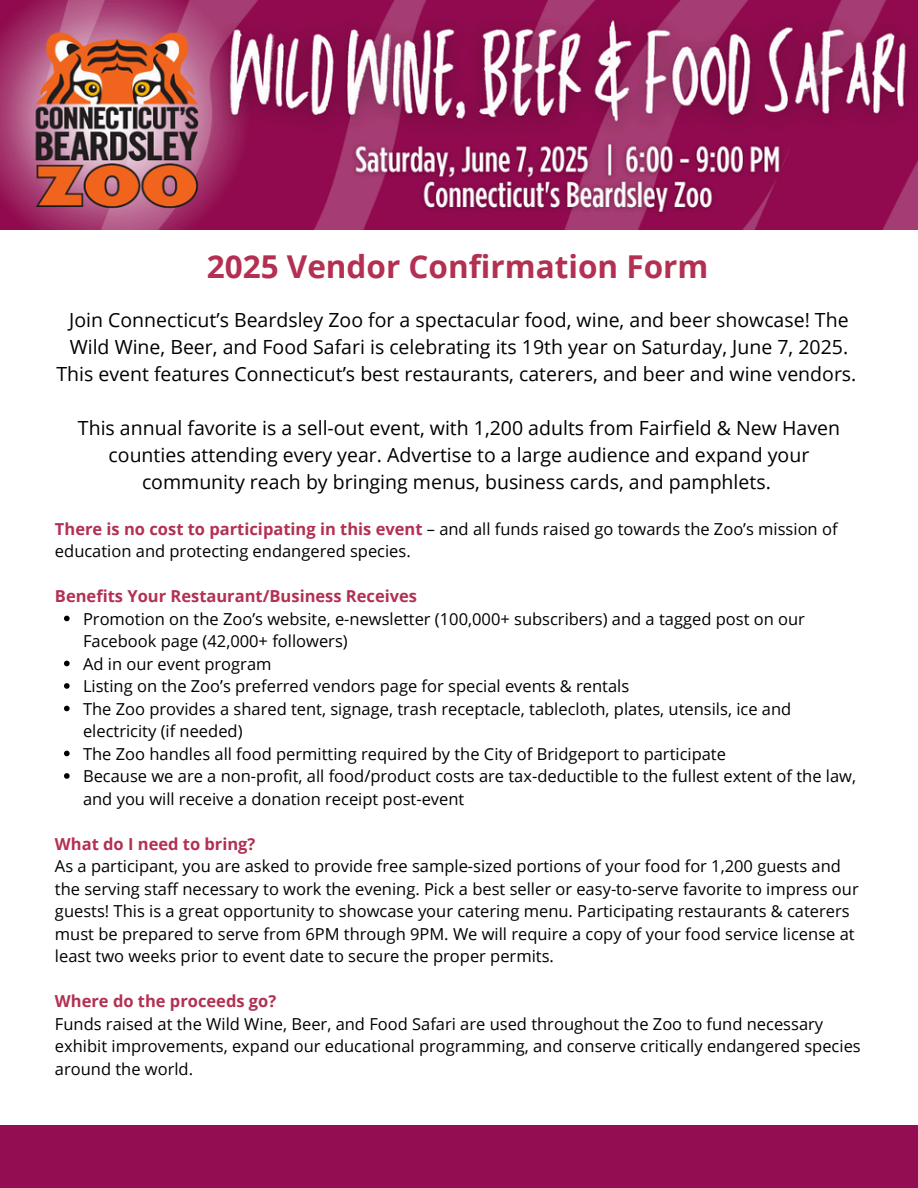
<style>
.page{position:relative;width:918px;height:1188px;background:#fff}
.page>*{position:absolute;margin:0;border:0;box-sizing:border-box;transform-origin:0 0}
.t1{font:700 31.5px "Open Sans";color:#b33052}
.t2{font:19.5px/27px "Open Sans";color:#000;text-align:center}
.t3{font:16.5px/22.5px "Open Sans";color:#000}
.t4{font:700 16.5px "Open Sans";color:#b33052}
.s1{font-weight:700;color:#b33052}
</style>
<div class="page">
<div style="left:0;top:1126px;width:918px;height:62px;background:#920d51"></div>
<img style="left:0;top:0;width:918px;height:230px">
<svg style="left:64px;top:616px;width:6px;height:5px"></svg>
<svg style="left:64px;top:661px;width:6px;height:5px"></svg>
<svg style="left:64px;top:683px;width:6px;height:6px"></svg>
<svg style="left:64px;top:706px;width:6px;height:5px"></svg>
<svg style="left:64px;top:751px;width:6px;height:5px"></svg>
<svg style="left:64px;top:773px;width:6px;height:6px"></svg>
<p class="t1" style="left:207px;top:245px;width:503px">2025 Vendor Confirmation Form</p>
<p class="t2" style="left:56px;top:305px;width:802px">Join Connecticut’s Beardsley Zoo for a spectacular food, wine, and beer showcase! The<br>Wild Wine, Beer, and Food Safari is celebrating its 19th year on Saturday, June 7, 2025.<br>This event features Connecticut’s best restaurants, caterers, and beer and wine vendors.</p>
<h1 class="t2" style="left:78px;top:413px;width:764px">This annual favorite is a sell-out event, with 1,200 adults from Fairfield &amp; New Haven counties attending every year. Advertise to a large audience and expand your community reach by bringing menus, business cards, and pamphlets.</h1>
<h2 class="t3" style="left:55px;top:517px;width:784px"><span class="s1">There is no cost to participating in this event</span> – and all funds raised go towards the Zoo’s mission of education and protecting endangered species.</h2>
<h2 class="t4" style="left:55px;top:585px;width:364px">Benefits Your Restaurant/Business Receives</h2>
<p class="t3" style="left:83px;top:607px;width:723px">Promotion on the Zoo’s website, e-newsletter (100,000+ subscribers) and a tagged post on our<br>Facebook page (42,000+ followers)</p>
<h3 class="t3" style="left:83px;top:652px;width:190px">Ad in our event program</h3>
<p class="t3" style="left:83px;top:674px;width:548px">Listing on the Zoo’s preferred vendors page for special events &amp; rentals</p>
<p class="t3" style="left:83px;top:697px;width:710px">The Zoo provides a shared tent, signage, trash receptacle, tablecloth, plates, utensils, ice and electricity (if needed)</p>
<p class="t3" style="left:83px;top:742px;width:645px">The Zoo handles all food permitting required by the City of Bridgeport to participate</p>
<p class="t3" style="left:83px;top:764px;width:775px">Because we are a non-profit, all food/product costs are tax-deductible to the fullest extent of the law, and you will receive a donation receipt post-event</p>
<p class="t4" style="left:55px;top:832px;width:202px">What do I need to bring?</p>
<p class="t3" style="left:55px;top:854px;width:805px">As a participant, you are asked to provide free sample-sized portions of your food for 1,200 guests and the serving staff necessary to work the evening. Pick a best seller or easy-to-serve favorite to impress our guests! This is a great opportunity to showcase your catering menu. Participating restaurants &amp; caterers must be prepared to serve from 6PM through 9PM. We will require a copy of your food service license at least two weeks prior to event date to secure the proper permits.</p>
<p class="t4" style="left:55px;top:990px;width:223px">Where do the proceeds go?</p>
<p class="t3" style="left:55px;top:1012px;width:807px">Funds raised at the Wild Wine, Beer, and Food Safari are used throughout the Zoo to fund necessary exhibit improvements, expand our educational programming, and conserve critically endangered species around the world.</p>
</div>
